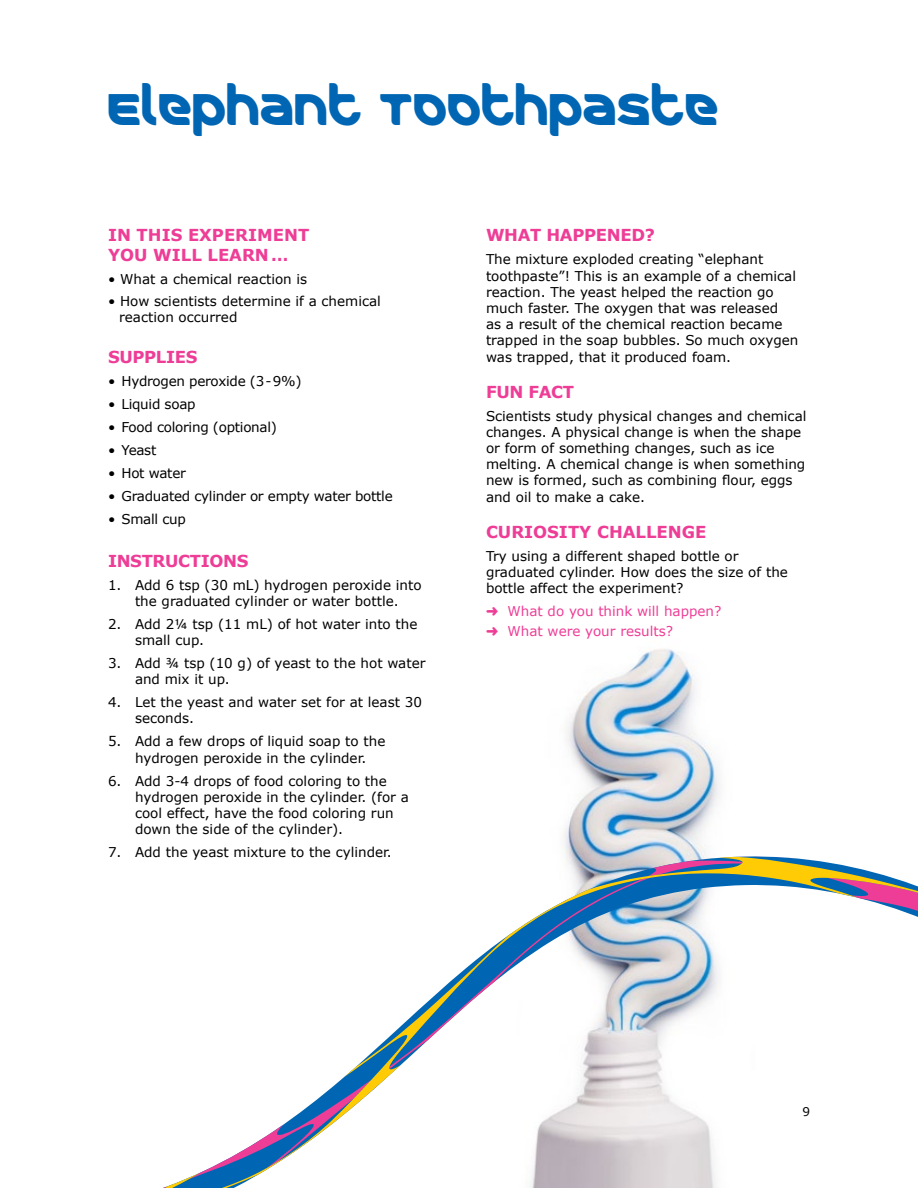
<style>
.page{position:relative;width:918px;height:1188px;background:#fff}
.page>*{position:absolute;margin:0;border:0;box-sizing:border-box;transform-origin:0 0}
.t1{font:45px "Merck";color:#0066b3}
.t2{font:700 16.5px/19.8px "Verdana";color:#ee3d96}
.t3{font:700 16.5px "Verdana";letter-spacing:-.02em;color:#ee3d96}
.t4{font:13.5px/16.2px "Verdana";color:#000}
.t5{font:13.5px "Verdana";letter-spacing:-.02em;color:#000}
.t6{font:13.5px/20.2px "Verdana";color:#ee3d96}
.t7{font:12px "Verdana";color:#000}
</style>
<div class="page">
<img style="left:591px;top:649px;width:106px;height:41px">
<svg style="left:163px;top:694px;width:755px;height:494px"></svg>
<h1 class="t1" style="left:108px;top:83px;width:613px">ELEPHANT TOOTHPASTE</h1>
<p class="t2" style="left:108px;top:226px;width:203px">IN THIS EXPERIMENT<br>YOU WILL LEARN…</p>
<p class="t4" style="left:108px;top:271px;width:201px">• What a chemical reaction is</p>
<p class="t4" style="left:119px;top:293px;width:263px;text-indent:-11px">• How scientists determine if a chemical reaction occurred</p>
<p class="t3" style="left:108px;top:347px;width:91px">SUPPLIES</p>
<p class="t5" style="left:108px;top:373px;width:195px">• Hydrogen peroxide (3-9%)</p>
<p class="t5" style="left:108px;top:396px;width:89px">• Liquid soap</p>
<p class="t5" style="left:108px;top:419px;width:170px">• Food coloring (optional)</p>
<p class="t4" style="left:108px;top:442px;width:50px">• Yeast</p>
<p class="t5" style="left:108px;top:465px;width:79px">• Hot water</p>
<p class="t5" style="left:108px;top:488px;width:286px">• Graduated cylinder or empty water bottle</p>
<p class="t5" style="left:108px;top:511px;width:79px">• Small cup</p>
<p class="t3" style="left:108px;top:550px;width:142px">INSTRUCTIONS</p>
<p class="t4" style="left:108px;top:577px;width:315px;text-align:center">1. Add 6 tsp (30 mL) hydrogen peroxide into the graduated cylinder or water bottle.</p>
<p class="t4" style="left:135px;top:616px;width:284px;text-indent:-27px">2. Add 2¼ tsp (11 mL) of hot water into the small cup.</p>
<p class="t4" style="left:135px;top:655px;width:292px;text-indent:-27px">3. Add ¾ tsp (10 g) of yeast to the hot water and mix it up.</p>
<p class="t4" style="left:135px;top:694px;width:289px;text-indent:-27px">4. Let the yeast and water set for at least 30 seconds.</p>
<p class="t4" style="left:108px;top:734px;width:279px;text-align:center">5. Add a few drops of liquid soap to the hydrogen peroxide in the cylinder.</p>
<p class="t4" style="left:135px;top:773px;width:275px;text-indent:-27px">6. Add 3-4 drops of food coloring to the hydrogen peroxide in the cylinder. (for a cool effect, have the food coloring run down the side of the cylinder).</p>
<p class="t4" style="left:108px;top:844px;width:285px">7. Add the yeast mixture to the cylinder.</p>
<p class="t3" style="left:486px;top:225px;width:171px">WHAT HAPPENED?</p>
<p class="t4" style="left:486px;top:252px;width:314px">The mixture exploded creating “elephant toothpaste”! This is an example of a chemical reaction. The yeast helped the reaction go much faster. The oxygen that was released<br>as a result of the chemical reaction became trapped in the soap bubbles. So much oxygen was trapped, that it produced foam.</p>
<p class="t2" style="left:486px;top:382px;width:90px">FUN FACT</p>
<p class="t4" style="left:486px;top:408px;width:322px">Scientists study physical changes and chemical changes. A physical change is when the shape or form of something changes, such as ice melting. A chemical change is when something new is formed, such as combining flour, eggs and oil to make a cake.</p>
<p class="t2" style="left:486px;top:522px;width:222px">CURIOSITY CHALLENGE</p>
<p class="t4" style="left:486px;top:548px;width:303px">Try using a different shaped bottle or graduated cylinder. How does the size of the bottle affect the experiment?</p>
<p class="t6" style="left:486px;top:601px;width:237px">➜ What do you think will happen? ➜ What were your results?</p>
<p class="t7" style="left:802px;top:1104px;width:9px">9</p>
</div>
